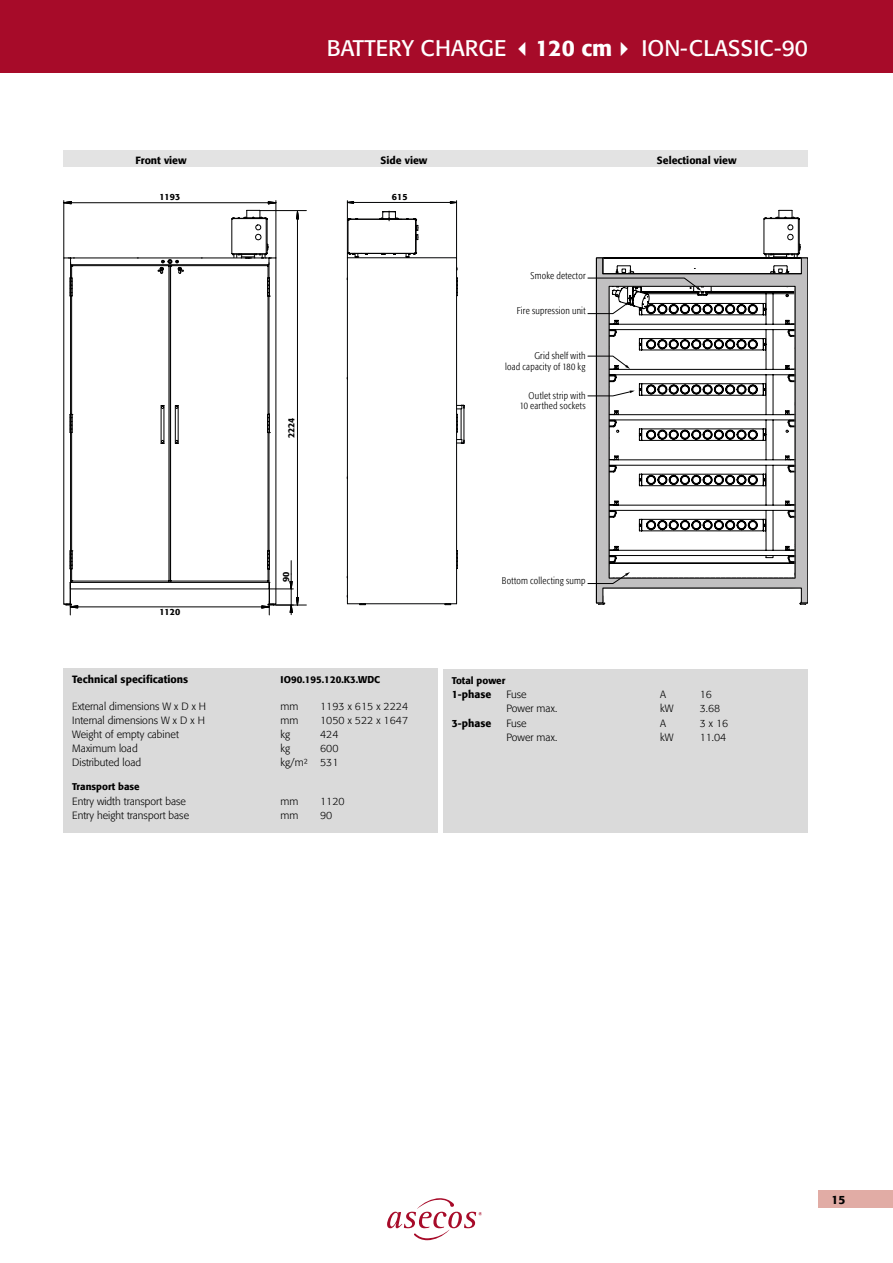
<style>
.page{position:relative;width:893px;height:1263px;background:#fff}
.page>*{position:absolute;margin:0;border:0;box-sizing:border-box;transform-origin:0 0}
.t1{font:22.5px "Formata Pro";color:#fff}
.t2{font:500 12px "Formata Pro";color:#000}
.t3{font:300 10.5px "Formata Pro";color:#000}
.t4{font:500 10.5px "Formata Pro";color:#000}
.t5{font:300 condensed 9.75px/10.5px "Formata Pro";letter-spacing:.02em;color:#000;text-align:right}
.t6{font:500 9.75px "Formata Pro";color:#000}
.t7{font:500 9px "Formata Pro";color:#000}
.s1{font-weight:500}
</style>
<div class="page">
<div style="left:819px;top:1191px;width:74px;height:17px;background:#e1aca5"></div>
<div style="left:0;top:0;width:893px;height:72px;background:#a70b29"></div>
<svg style="left:387px;top:1198px;width:95px;height:42px"></svg>
<div style="left:64px;top:150px;width:744px;height:17px;background:#e3e3e3"></div>
<svg style="left:457px;top:278px;width:1px;height:18px"></svg>
<svg style="left:457px;top:550px;width:1px;height:19px"></svg>
<div style="left:456px;top:258px;width:1px;height:346px;border:1px solid #010203"></div>
<hr style="left:348px;top:257px;width:108px;height:1px;background:#010203">
<hr style="left:348px;top:603px;width:108px;height:1px;background:#010203">
<hr style="left:464px;top:408px;width:1px;height:32px;background:#010203">
<hr style="left:461px;top:409px;width:1px;height:31px;background:#010203">
<svg style="left:456px;top:405px;width:9px;height:28px"></svg>
<svg style="left:456px;top:439px;width:9px;height:5px"></svg>
<hr style="left:347px;top:201px;width:1px;height:57px;background:#010203">
<hr style="left:456px;top:201px;width:1px;height:57px;background:#010203">
<svg style="left:346px;top:201px;width:112px;height:3px"></svg>
<hr style="left:260px;top:210px;width:46px;height:1px;background:#000">
<hr style="left:276px;top:605px;width:30px;height:1px;background:#000">
<hr style="left:348px;top:220px;width:1px;height:33px;background:#020203">
<hr style="left:415px;top:220px;width:1px;height:33px;background:#020203">
<hr style="left:416px;top:220px;width:1px;height:33px;background:#020203">
<hr style="left:350px;top:219px;width:64px;height:1px;background:#020203">
<hr style="left:357px;top:253px;width:49px;height:1px;background:#020203">
<svg style="left:348px;top:218px;width:10px;height:3px"></svg>
<svg style="left:406px;top:252px;width:11px;height:6px"></svg>
<svg style="left:347px;top:253px;width:22px;height:352px"></svg>
<svg style="left:379px;top:211px;width:40px;height:30px"></svg>
<svg style="left:587px;top:210px;width:221px;height:395px"></svg>
<svg style="left:63px;top:201px;width:236px;height:415px"></svg>
<div style="left:443px;top:669px;width:365px;height:164px;background:#dadada"></div>
<div style="left:64px;top:668px;width:374px;height:165px;background:#dadada"></div>
<h1 class="t1" style="left:327px;top:34px;width:483px">BATTERY CHARGE ✓<span class="s1">120 cm</span>✔ ION-CLASSIC-90</h1>
<p class="t4" style="left:136px;top:153px;width:53px">Front view</p>
<p class="t4" style="left:381px;top:153px;width:48px">Side view</p>
<p class="t4" style="left:657px;top:153px;width:81px">Selectional view</p>
<p class="t7" style="left:159px;top:191px;width:22px">1193</p>
<p class="t7" style="left:392px;top:191px;width:17px">615</p>
<p class="t7" style="left:286px;top:438px;width:22px;rotate:-90deg">2224</p>
<p class="t5" style="left:530px;top:270px;width:57px">Smoke detector</p>
<p class="t5" style="left:517px;top:305px;width:70px">Fire supression unit</p>
<p class="t5" style="left:505px;top:351px;width:82px">Grid shelf with<br>load capacity of 180 kg</p>
<p class="t5" style="left:520px;top:390px;width:67px">Outlet strip with<br>10 earthed sockets</p>
<p class="t7" style="left:159px;top:606px;width:22px">1120</p>
<p class="t7" style="left:280px;top:582px;width:12px;rotate:-90deg">90</p>
<p class="t4" style="left:72px;top:673px;width:117px">Technical specifications</p>
<p class="t6" style="left:281px;top:673px;width:101px">IO90.195.120.K3.WDC</p>
<p class="t3" style="left:72px;top:700px;width:135px">External dimensions W x D x H</p>
<p class="t3" style="left:281px;top:700px;width:19px">mm</p>
<p class="t3" style="left:320px;top:700px;width:89px">1193 x 615 x 2224</p>
<p class="t3" style="left:72px;top:714px;width:134px">Internal dimensions W x D x H</p>
<p class="t3" style="left:281px;top:714px;width:19px">mm</p>
<p class="t3" style="left:320px;top:714px;width:89px">1050 x 522 x 1647</p>
<p class="t3" style="left:72px;top:728px;width:108px">Weight of empty cabinet</p>
<p class="t3" style="left:281px;top:728px;width:11px">kg</p>
<p class="t3" style="left:320px;top:728px;width:20px">424</p>
<p class="t3" style="left:72px;top:742px;width:67px">Maximum load</p>
<p class="t3" style="left:281px;top:742px;width:11px">kg</p>
<p class="t3" style="left:320px;top:742px;width:20px">600</p>
<p class="t3" style="left:72px;top:756px;width:70px">Distributed load</p>
<p class="t3" style="left:281px;top:756px;width:59px">kg/m² 531</p>
<p class="t6" style="left:72px;top:780px;width:69px">Transport base</p>
<p class="t3" style="left:72px;top:795px;width:115px">Entry width transport base</p>
<p class="t3" style="left:281px;top:795px;width:19px">mm</p>
<p class="t3" style="left:320px;top:795px;width:26px">1120</p>
<p class="t3" style="left:72px;top:809px;width:118px">Entry height transport base</p>
<p class="t3" style="left:281px;top:809px;width:19px">mm</p>
<p class="t3" style="left:320px;top:809px;width:14px">90</p>
<p class="t5" style="left:502px;top:575px;width:85px">Bottom collecting sump</p>
<p class="t6" style="left:452px;top:674px;width:55px">Total power</p>
<p class="t4" style="left:452px;top:688px;width:41px">1-phase</p>
<p class="t3" style="left:506px;top:688px;width:22px">Fuse</p>
<p class="t3" style="left:660px;top:688px;width:7px">A</p>
<p class="t3" style="left:700px;top:688px;width:14px">16</p>
<p class="t3" style="left:506px;top:702px;width:52px">Power max.</p>
<p class="t3" style="left:660px;top:702px;width:15px">kW</p>
<p class="t3" style="left:700px;top:702px;width:22px">3.68</p>
<p class="t4" style="left:452px;top:716px;width:41px">3-phase</p>
<p class="t3" style="left:506px;top:716px;width:22px">Fuse</p>
<p class="t3" style="left:660px;top:716px;width:7px">A</p>
<p class="t3" style="left:700px;top:716px;width:30px">3 x 16</p>
<p class="t3" style="left:506px;top:730px;width:52px">Power max.</p>
<p class="t3" style="left:660px;top:730px;width:15px">kW</p>
<p class="t3" style="left:700px;top:730px;width:28px">11.04</p>
<p class="t2" style="left:831px;top:1192px;width:15px">15</p>
</div>
